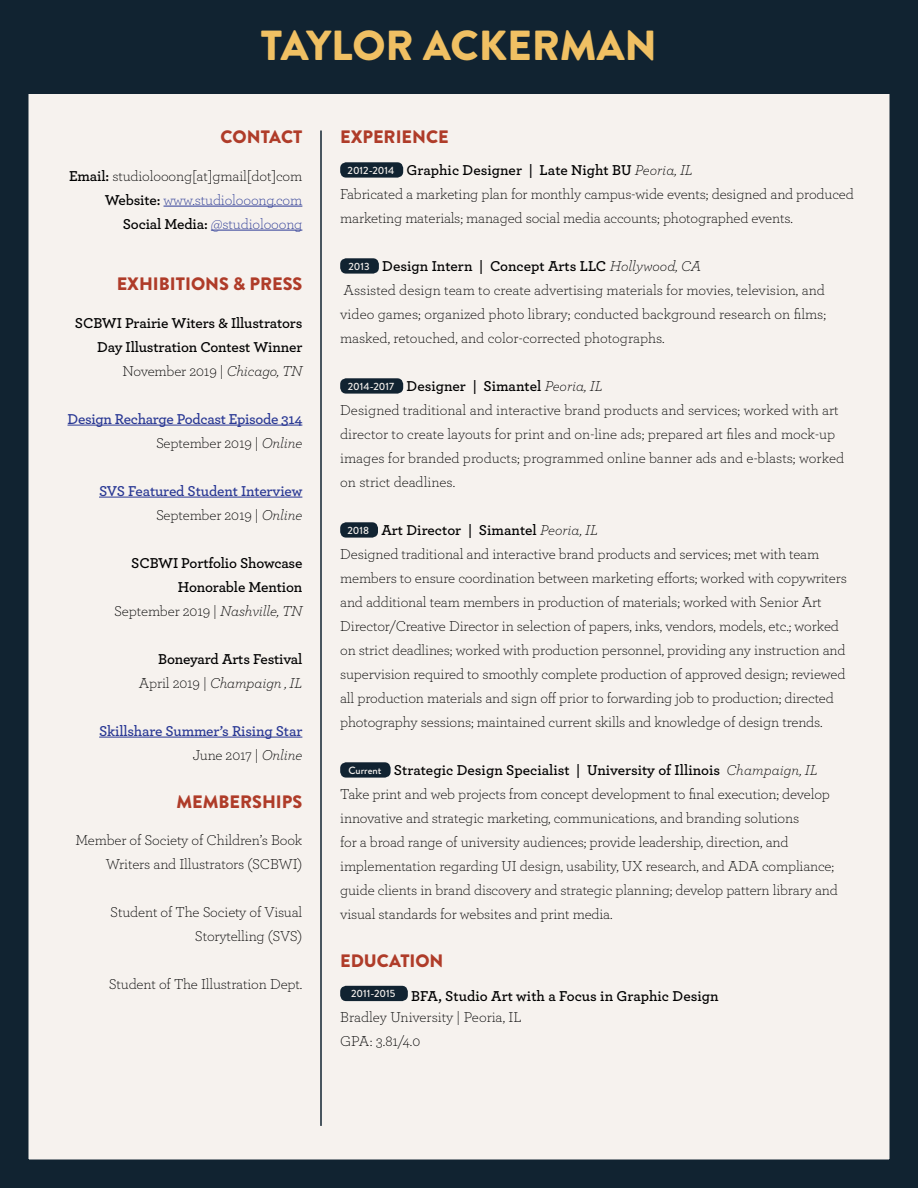
<style>
.page{position:relative;width:918px;height:1188px;background:#fff}
.page>*{position:absolute;margin:0;border:0;box-sizing:border-box;transform-origin:0 0}
.t1{font:900 42px "Brandon Grotesque";color:#f0c063}
.t2{font:900 18px "Brandon Grotesque";color:#af3c29}
.t3{font:300 15px/24px "Archer Pro";letter-spacing:-.01em;color:#000}
.t4{font:600 15px/24px "Archer Pro";letter-spacing:-.01em;color:#000;text-align:right}
.t5{font:600 15px/24px "Archer Pro";letter-spacing:-.02em;color:#293894;text-align:right}
.t6{font:300 15px/24px "Archer Pro";letter-spacing:-.01em;color:#293894;text-align:right}
.s1{font-weight:600;color:#000}
.s2{color:#000}
.s3{font-weight:300}
.s4{font-weight:300;font-style:italic}
.s5{font-weight:300;color:#000}
.s6{font-weight:300;font-style:italic;color:#000}
.s7{font-family:"Brandon Grotesque";font-weight:500;font-size:10.5px;color:#f6f2ee}
.s8{font-weight:600}
.s9{font-style:italic}
</style>
<div class="page">
<div style="left:14px;top:14px;width:890px;height:1160px;background:#f6f2ee"></div>
<div style="left:0;top:0;width:918px;height:1188px;border:28px solid #112331"></div>
<div style="left:1px;top:1px;width:916px;height:93px;background:#112331"></div>
<hr style="left:320px;top:130px;width:2px;height:996px;background:#112331">
<div style="left:340px;top:162px;width:63px;height:16px;background:#112331;border-radius:6px"></div>
<div style="left:340px;top:258px;width:39px;height:16px;background:#112331;border-radius:6px"></div>
<div style="left:340px;top:378px;width:63px;height:16px;background:#112331;border-radius:6px"></div>
<div style="left:340px;top:522px;width:38px;height:16px;background:#112331;border-radius:6px"></div>
<div style="left:340px;top:762px;width:51px;height:16px;background:#112331;border-radius:6px"></div>
<div style="left:340px;top:986px;width:68px;height:15px;background:#112331;border-radius:6px"></div>
<hr style="left:164px;top:206px;width:138px;height:1px;background:#293894">
<hr style="left:211px;top:230px;width:91px;height:1px;background:#293894">
<hr style="left:68px;top:425px;width:234px;height:1px;background:#293894">
<hr style="left:99px;top:497px;width:203px;height:1px;background:#293894">
<hr style="left:99px;top:737px;width:203px;height:1px;background:#293894">
<h1 class="t1" style="left:261px;top:16px;width:398px">TAYLOR ACKERMAN</h1>
<p class="t2" style="left:221px;top:124px;width:83px">CONTACT</p>
<p class="t6" style="left:69px;top:163px;width:235px"><span class="s1">Email:</span> <span class="s2">studiolooong[at]gmail[dot]com<br></span><span class="s1">Website:</span> www.studiolooong.com<br><span class="s1">Social Media:</span> @studiolooong</p>
<p class="t2" style="left:117px;top:271px;width:187px">EXHIBITIONS &amp; PRESS</p>
<p class="t4" style="left:75px;top:310px;width:229px">SCBWI Prairie Witers &amp; Illustrators<br>Day Illustration Contest Winner<br><span class="s3">November 2019 |</span> <span class="s4">Chicago, TN</span></p>
<p class="t5" style="left:68px;top:406px;width:236px">Design Recharge Podcast Episode 314<br><span class="s5">September 2019 |</span> <span class="s6">Online</span></p>
<p class="t5" style="left:99px;top:478px;width:205px">SVS Featured Student Interview<br><span class="s5">September 2019 |</span> <span class="s6">Online</span></p>
<p class="t4" style="left:114px;top:550px;width:190px">SCBWI Portfolio Showcase<br>Honorable Mention<br><span class="s3">September 2019 |</span> <span class="s4">Nashville, TN</span></p>
<p class="t4" style="left:139px;top:646px;width:165px">Boneyard Arts Festival<br><span class="s3">April 2019 |</span> <span class="s4">Champaign , IL</span></p>
<p class="t5" style="left:99px;top:718px;width:205px">Skillshare Summer’s Rising Star<br><span class="s5">June 2017 |</span> <span class="s6">Online</span></p>
<p class="t2" style="left:176px;top:789px;width:127px">MEMBERSHIPS</p>
<p class="t3" style="left:75px;top:828px;width:228px;text-align:right">Member of Society of Children’s Book<br>Writers and Illustrators (SCBWI)</p>
<p class="t3" style="left:110px;top:900px;width:194px;text-align:right">Student of The Society of Visual<br>Storytelling (SVS)</p>
<p class="t3" style="left:109px;top:972px;width:195px">Student of The Illustration Dept.</p>
<p class="t2" style="left:340px;top:124px;width:110px">EXPERIENCE</p>
<p class="t3" style="left:340px;top:157px;width:515px;text-indent:7px"><span class="s7">2012-2014</span> <span class="s8">Graphic Designer | Late Night BU</span> <span class="s9">Peoria, IL<br></span>Fabricated a marketing plan for monthly campus-wide events; designed and produced marketing materials; managed social media accounts; photographed events.</p>
<p class="t3" style="left:340px;top:253px;width:488px;text-indent:8px"><span class="s7">2013</span> <span class="s8">Design Intern | Concept Arts LLC</span> <span class="s9">Hollywood, CA<br></span>Assisted design team to create advertising materials for movies, television, and video games; organized photo library; conducted background research on films; masked, retouched, and color-corrected photographs.</p>
<p class="t3" style="left:340px;top:373px;width:506px;text-indent:8px"><span class="s7">2014-2017</span> <span class="s8">Designer | Simantel</span> <span class="s9">Peoria, IL<br></span>Designed traditional and interactive brand products and services; worked with art director to create layouts for print and on-line ads; prepared art files and mock-up images for branded products; programmed online banner ads and e-blasts; worked on strict deadlines.</p>
<p class="t3" style="left:340px;top:517px;width:508px;text-indent:7px"><span class="s7">2018</span> <span class="s8">Art Director | Simantel</span> <span class="s9">Peoria, IL<br></span>Designed traditional and interactive brand products and services; met with team members to ensure coordination between marketing efforts; worked with copywriters and additional team members in production of materials; worked with Senior Art Director/Creative Director in selection of papers, inks, vendors, models, etc.; worked on strict deadlines; worked with production personnel, providing any instruction and supervision required to smoothly complete production of approved design; reviewed all production materials and sign off prior to forwarding job to production; directed photography sessions; maintained current skills and knowledge of design trends.</p>
<p class="t3" style="left:340px;top:757px;width:499px;text-indent:8px"><span class="s7">Current</span> <span class="s8">Strategic Design Specialist | University of Illinois</span> <span class="s9">Champaign, IL </span>Take print and web projects from concept development to final execution; develop innovative and strategic marketing, communications, and branding solutions<br>for a broad range of university audiences; provide leadership, direction, and implementation regarding UI design, usability, UX research, and ADA compliance; guide clients in brand discovery and strategic planning; develop pattern library and visual standards for websites and print media.</p>
<p class="t2" style="left:340px;top:948px;width:105px">EDUCATION</p>
<p class="t4" style="left:340px;top:985px;width:380px;line-height:21px;text-align:left;text-indent:11px"><sup>2011-2015</sup> BFA, Studio Art with a Focus in Graphic Design<br><span class="s3">Bradley University | Peoria, IL</span></p>
<p class="t3" style="left:340px;top:1029px;width:82px">GPA: 3.81/4.0</p>
</div>
